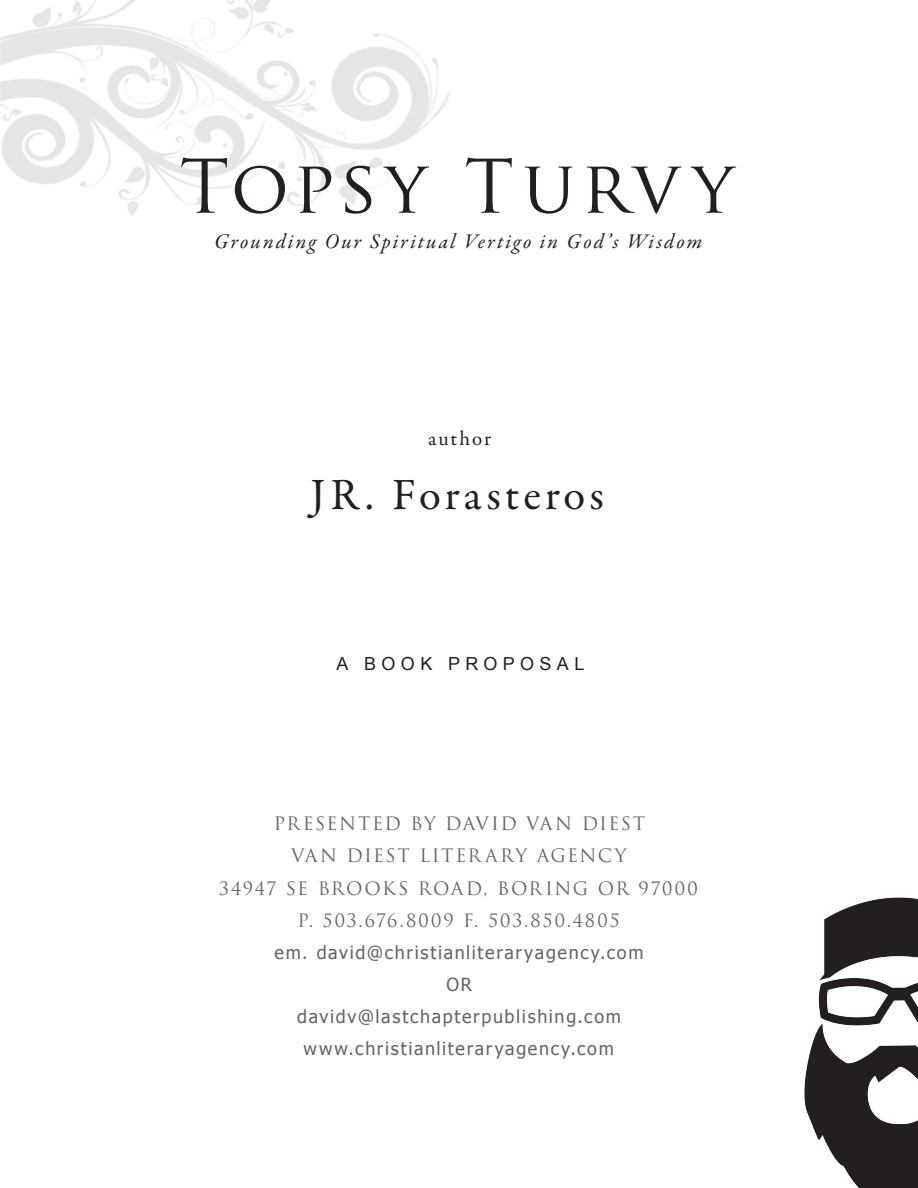
<style>
.page{position:relative;width:918px;height:1188px;background:#fff}
.page>*{position:absolute;margin:0;border:0;box-sizing:border-box;transform-origin:0 0}
.t1{font:72px "Trajan Pro";letter-spacing:.08em;color:#231f20}
.t2{font:45px "Garamond Premr Pro";letter-spacing:.085em;color:#231f20}
.t3{font:italic 21px "Garamond Premr Pro";letter-spacing:.1em;color:#231f20}
.t4{font:21px "Garamond Premr Pro";letter-spacing:.085em;color:#231f20}
.t5{font:18px "Tahoma";letter-spacing:.09em;color:#636366}
.t6{font:18px "Trajan Pro";letter-spacing:.09em;color:#636366}
.t7{font:18px "Trajan Pro";letter-spacing:.07em;color:#636366}
.t8{font:18px "Arial";letter-spacing:.295em;color:#231f20}
</style>
<div class="page">
<img style="left:0;top:0;width:449px;height:216px">
<img style="left:804px;top:897px;width:114px;height:291px">
<p class="t1" style="left:180px;top:141px;width:556px">Topsy Turvy</p>
<p class="t3" style="left:214px;top:228px;width:490px">Grounding Our Spiritual Vertigo in God’s Wisdom</p>
<p class="t4" style="left:428px;top:426px;width:64px">author</p>
<p class="t2" style="left:311px;top:468px;width:295px">JR. Forasteros</p>
<p class="t8" style="left:336px;top:652px;width:250px">A BOOK PROPOSAL</p>
<p class="t7" style="left:274px;top:812px;width:373px">PRESENTED BY DAVID VAN DIEST</p>
<p class="t6" style="left:291px;top:844px;width:337px">VAN DIEST LITER ARY AGENCY</p>
<p class="t6" style="left:219px;top:877px;width:480px">34947 SE BROOKS ROAD, BORING OR 97000</p>
<p class="t6" style="left:297px;top:909px;width:324px">P. 503.676.8009 F. 503.850.4805</p>
<p class="t5" style="left:274px;top:940px;width:371px">em. david@christianliteraryagency.com</p>
<p class="t5" style="left:447px;top:972px;width:27px">OR</p>
<p class="t5" style="left:297px;top:1004px;width:325px">davidv@lastchapterpublishing.com</p>
<p class="t5" style="left:304px;top:1036px;width:312px">www.christianliteraryagency.com</p>
</div>
